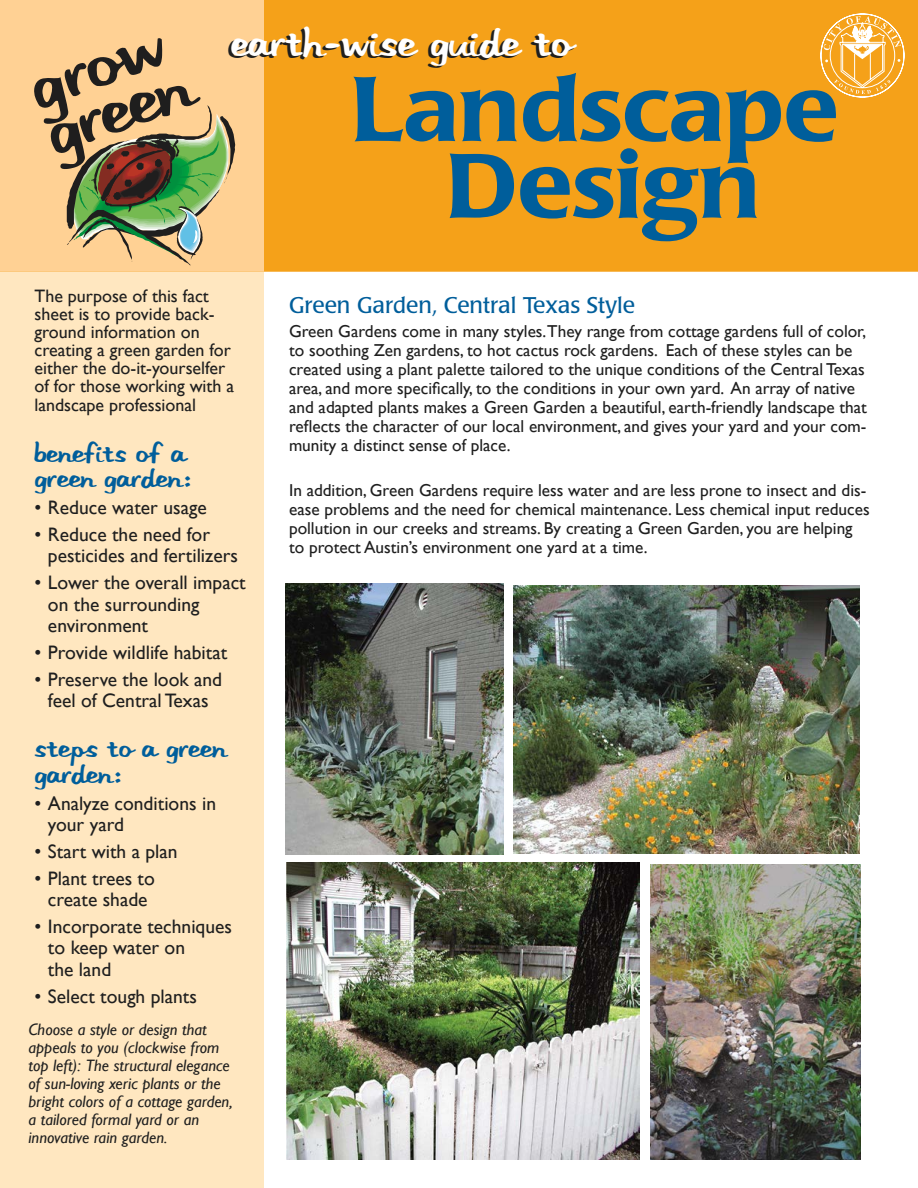
<style>
.page{position:relative;width:918px;height:1188px;background:#fff}
.page>*{position:absolute;margin:0;border:0;box-sizing:border-box;transform-origin:0 0}
.t1{font:500 90px/76.7px "Poppl Laudatio";letter-spacing:-.005em;color:#005e9b;text-align:center;scale:1.1 1}
.t2{font:45px "Stereo Hifi";color:#fff}
.t3{font:30px/25.5px "Stereo Hifi";color:#005e9b}
.t4{font:22.5px "Poppl Laudatio";color:#005e9b}
.t5{font:19.5px/21.5px "Gill Sans";color:#1f1f1f}
.t6{font:18px/18.1px "Gill Sans";color:#1f1f1f}
.t7{font:17.25px/18.9px "Gill Sans";color:#1f1f1f}
.t8{font:italic 16.5px/18.1px "Gill Sans";color:#1f1f1f}
</style>
<div class="page">
<div style="left:0;top:239px;width:264px;height:949px;background:#ffe7c0"></div>
<div style="left:264px;top:0;width:654px;height:272px;background:#f5a119"></div>
<div style="left:0;top:0;width:264px;height:272px;background:#ffd194"></div>
<svg style="left:34px;top:38px;width:201px;height:227px;background:#b2a06f"></svg>
<img style="left:650px;top:864px;width:211px;height:296px">
<img style="left:514px;top:585px;width:346px;height:268px">
<img style="left:285px;top:584px;width:219px;height:271px">
<img style="left:286px;top:862px;width:354px;height:298px">
<svg style="left:820px;top:14px;width:84px;height:84px;background:#f7b74f"></svg>
<h2 class="t2" style="left:231px;top:20px;width:343px">earth-wise guide to</h2>
<h1 class="t1" style="left:350px;top:73px;width:446px">Landscape<br>Design</h1>
<p class="t6" style="left:34px;top:287px;width:201px">The purpose of this fact sheet is to provide back&shy;ground information on creating a green garden for either the do-it-yourselfer of for those working with a landscape professional</p>
<h3 class="t3" style="left:34px;top:442px;width:158px">Benefits of a<br>Green Garden:</h3>
<p class="t5" style="left:34px;top:497px;width:174px">• Reduce water usage</p>
<p class="t5" style="left:48px;top:524px;width:191px;text-indent:-13px">• Reduce the need for pesticides and fertilizers</p>
<p class="t5" style="left:48px;top:572px;width:199px;text-indent:-13px">• Lower the overall impact on the surrounding environment</p>
<p class="t5" style="left:34px;top:642px;width:194px">• Provide wildlife habitat</p>
<p class="t5" style="left:34px;top:669px;width:189px;text-align:center">• Preserve the look and feel of Central Texas</p>
<h3 class="t3" style="left:34px;top:737px;width:193px">Steps to a Green<br>Garden:</h3>
<p class="t5" style="left:48px;top:793px;width:170px;text-indent:-13px">• Analyze conditions in your yard</p>
<p class="t5" style="left:34px;top:841px;width:145px">• Start with a plan</p>
<p class="t5" style="left:34px;top:868px;width:122px;text-align:center">• Plant trees to create shade</p>
<p class="t5" style="left:48px;top:916px;width:185px;text-indent:-13px">• Incorporate techniques to keep water on<br>the land</p>
<p class="t5" style="left:34px;top:986px;width:164px">• Select tough plants</p>
<p class="t8" style="left:28px;top:1020px;width:206px">Choose a style or design that appeals to you (clockwise from top left): The structural elegance of sun-loving xeric plants or the bright colors of a cottage garden, a tailored formal yard or an innovative rain garden.</p>
<h3 class="t4" style="left:289px;top:293px;width:348px">Green Garden, Central Texas Style</h3>
<p class="t7" style="left:289px;top:323px;width:579px">Green Gardens come in many styles.They range from cottage gardens full of color, to soothing Zen gardens, to hot cactus rock gardens. Each of these styles can be created using a plant palette tailored to the unique conditions of the Central Texas area, and more specifically, to the conditions in your own yard. An array of native and adapted plants makes a Green Garden a beautiful, earth-friendly landscape that reflects the character of our local environment, and gives your yard and your com&shy;munity a distinct sense of place.</p>
<p class="t7" style="left:289px;top:481px;width:582px">In addition, Green Gardens require less water and are less prone to insect and dis&shy;ease problems and the need for chemical maintenance. Less chemical input reduces pollution in our creeks and streams. By creating a Green Garden, you are helping to protect Austin’s environment one yard at a time.</p>
</div>
